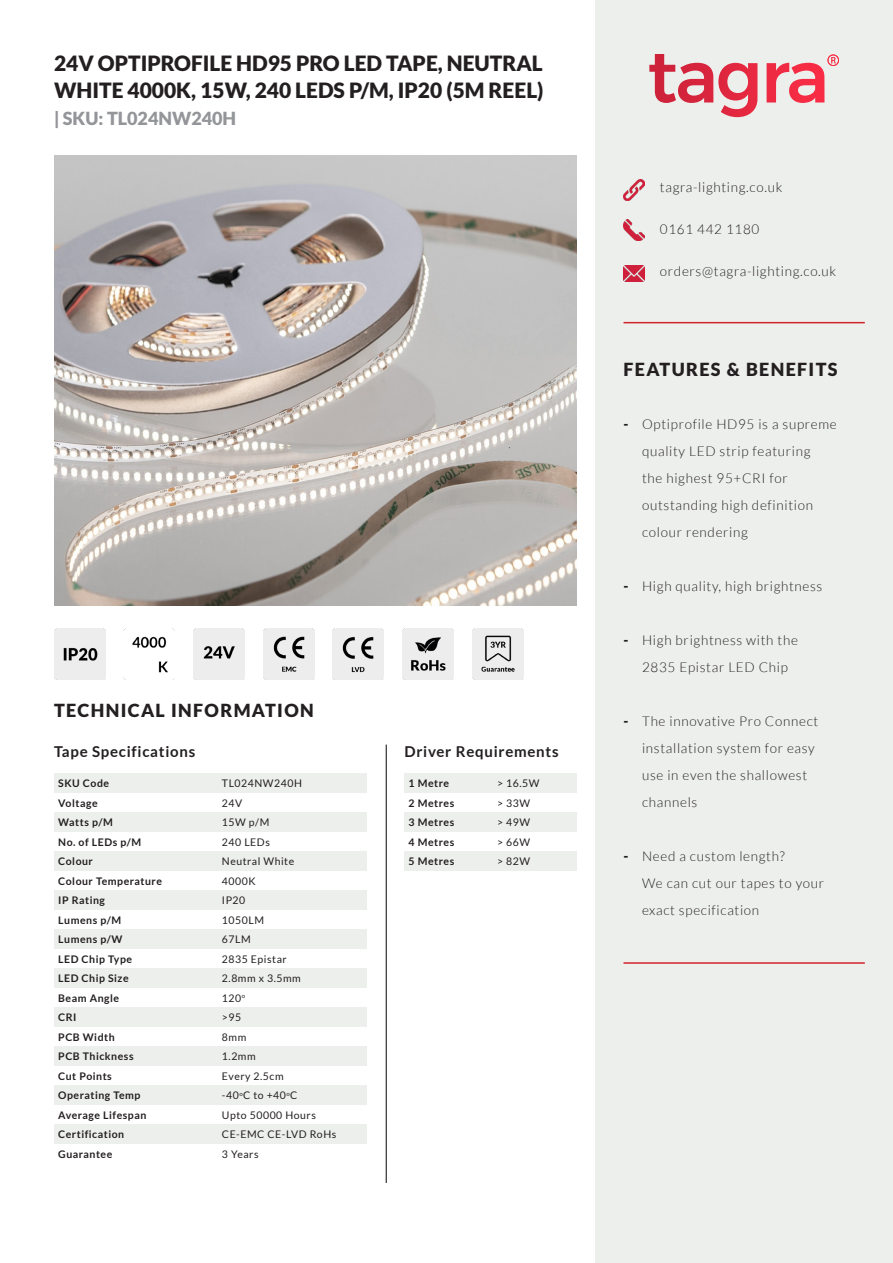
<style>
.page{position:relative;width:893px;height:1263px;background:#fff}
.page>*{position:absolute;margin:0;border:0;box-sizing:border-box;transform-origin:0 0}
.t1{font:900 21px/27px "Lato";color:#231f20}
.t2{font:900 18px "Lato";letter-spacing:.075em;color:#231f20}
.t3{font:900 18px "Lato";color:#939598}
.t4{font:700 15px "Lato";letter-spacing:.05em;color:#231f20}
.t5{font:300 13.5px/27px "Lato";letter-spacing:.05em;color:#231f20}
.t6{font:900 13.5px "Lato";color:#231f20}
.t7{font:700 10.5px "Lato";letter-spacing:.05em;color:#231f20}
.t8{font:10.5px "Lato";letter-spacing:.05em;color:#231f20}
</style>
<div class="page">
<div style="left:595px;top:0;width:298px;height:1263px;background:#edefed"></div>
<img style="left:649px;top:54px;width:175px;height:63px">
<svg style="left:827px;top:54px;width:12px;height:12px"></svg>
<img style="left:623px;top:179px;width:22px;height:21px">
<hr style="left:623px;top:322px;width:242px;height:1px;background:#d1232a">
<img style="left:623px;top:219px;width:22px;height:21px">
<img style="left:623px;top:265px;width:22px;height:17px">
<hr style="left:623px;top:962px;width:242px;height:2px;background:#d1232a">
<img style="left:54px;top:155px;width:523px;height:451px">
<img style="left:54px;top:629px;width:51px;height:51px">
<img style="left:124px;top:629px;width:51px;height:51px">
<img style="left:193px;top:629px;width:51px;height:51px">
<img style="left:263px;top:629px;width:51px;height:51px">
<img style="left:333px;top:629px;width:51px;height:51px">
<img style="left:403px;top:629px;width:51px;height:51px">
<img style="left:472px;top:629px;width:51px;height:51px">
<div style="left:54px;top:774px;width:313px;height:19px;background:#edefed"></div>
<div style="left:54px;top:813px;width:313px;height:19px;background:#edefed"></div>
<div style="left:54px;top:852px;width:313px;height:19px;background:#edefed"></div>
<div style="left:54px;top:891px;width:313px;height:19px;background:#edefed"></div>
<div style="left:54px;top:930px;width:313px;height:19px;background:#edefed"></div>
<div style="left:54px;top:968px;width:313px;height:20px;background:#edefed"></div>
<div style="left:54px;top:1007px;width:313px;height:20px;background:#edefed"></div>
<div style="left:54px;top:1046px;width:313px;height:20px;background:#edefed"></div>
<div style="left:54px;top:1085px;width:313px;height:20px;background:#edefed"></div>
<div style="left:54px;top:1124px;width:313px;height:20px;background:#edefed"></div>
<hr style="left:386px;top:745px;width:1px;height:438px;background:#231f20">
<div style="left:404px;top:774px;width:173px;height:19px;background:#edefed"></div>
<div style="left:404px;top:813px;width:173px;height:19px;background:#edefed"></div>
<div style="left:404px;top:852px;width:173px;height:19px;background:#edefed"></div>
<p class="t1" style="left:54px;top:49px;width:491px">24V OPTIPROFILE HD95 PRO LED TAPE, NEUTRAL<br>WHITE 4000K, 15W, 240 LEDS P/M, IP20 (5M REEL)</p>
<p class="t3" style="left:54px;top:108px;width:184px">| SKU: TL024NW240H</p>
<p class="t2" style="left:54px;top:700px;width:261px">TECHNICAL INFORMATION</p>
<p class="t4" style="left:54px;top:743px;width:143px">Tape Specifications</p>
<p class="t7" style="left:58px;top:777px;width:52px">SKU Code</p>
<p class="t7" style="left:58px;top:797px;width:41px">Voltage</p>
<p class="t7" style="left:58px;top:816px;width:56px">Watts p/M</p>
<p class="t7" style="left:58px;top:836px;width:84px">No. of LEDs p/M</p>
<p class="t7" style="left:58px;top:855px;width:36px">Colour</p>
<p class="t7" style="left:58px;top:875px;width:105px">Colour Temperature</p>
<p class="t7" style="left:58px;top:894px;width:48px">IP Rating</p>
<p class="t7" style="left:58px;top:914px;width:64px">Lumens p/M</p>
<p class="t7" style="left:58px;top:933px;width:66px">Lumens p/W</p>
<p class="t7" style="left:58px;top:953px;width:75px">LED Chip Type</p>
<p class="t7" style="left:58px;top:972px;width:72px">LED Chip Size</p>
<p class="t7" style="left:58px;top:992px;width:62px">Beam Angle</p>
<p class="t7" style="left:58px;top:1011px;width:20px">CRI</p>
<p class="t7" style="left:58px;top:1031px;width:58px">PCB Width</p>
<p class="t7" style="left:58px;top:1050px;width:77px">PCB Thickness</p>
<p class="t7" style="left:58px;top:1070px;width:55px">Cut Points</p>
<p class="t7" style="left:58px;top:1089px;width:84px">Operating Temp</p>
<p class="t7" style="left:58px;top:1109px;width:90px">Average Lifespan</p>
<p class="t7" style="left:58px;top:1128px;width:67px">Certification</p>
<p class="t7" style="left:58px;top:1148px;width:56px">Guarantee</p>
<p class="t8" style="left:222px;top:777px;width:81px">TL024NW240H</p>
<p class="t8" style="left:222px;top:797px;width:22px">24V</p>
<p class="t8" style="left:222px;top:816px;width:49px">15W p/M</p>
<p class="t8" style="left:222px;top:836px;width:49px">240 LEDs</p>
<p class="t8" style="left:222px;top:855px;width:74px">Neutral White</p>
<p class="t8" style="left:222px;top:875px;width:35px">4000K</p>
<p class="t8" style="left:222px;top:894px;width:25px">IP20</p>
<p class="t8" style="left:222px;top:914px;width:44px">1050LM</p>
<p class="t8" style="left:222px;top:933px;width:30px">67LM</p>
<p class="t8" style="left:222px;top:953px;width:66px">2835 Epistar</p>
<p class="t8" style="left:222px;top:972px;width:80px">2.8mm x 3.5mm</p>
<p class="t8" style="left:222px;top:992px;width:25px">120<sup>o</sup></p>
<p class="t8" style="left:222px;top:1011px;width:21px">&gt;95</p>
<p class="t8" style="left:222px;top:1031px;width:26px">8mm</p>
<p class="t8" style="left:222px;top:1050px;width:35px">1.2mm</p>
<p class="t8" style="left:222px;top:1070px;width:63px">Every 2.5cm</p>
<p class="t8" style="left:222px;top:1089px;width:77px">-40<sup>o</sup>C to +40<sup>o</sup>C</p>
<p class="t8" style="left:222px;top:1109px;width:95px">Upto 50000 Hours</p>
<p class="t8" style="left:222px;top:1128px;width:116px">CE-EMC CE-LVD RoHs</p>
<p class="t8" style="left:222px;top:1148px;width:38px">3 Years</p>
<p class="t4" style="left:404px;top:743px;width:156px">Driver Requirements</p>
<p class="t7" style="left:409px;top:777px;width:42px">1 Metre</p>
<p class="t7" style="left:409px;top:797px;width:47px">2 Metres</p>
<p class="t7" style="left:409px;top:816px;width:47px">3 Metres</p>
<p class="t7" style="left:409px;top:836px;width:47px">4 Metres</p>
<p class="t7" style="left:409px;top:855px;width:47px">5 Metres</p>
<p class="t8" style="left:497px;top:777px;width:44px">&gt; 16.5W</p>
<p class="t8" style="left:497px;top:797px;width:35px">&gt; 33W</p>
<p class="t8" style="left:497px;top:816px;width:35px">&gt; 49W</p>
<p class="t8" style="left:497px;top:836px;width:35px">&gt; 66W</p>
<p class="t8" style="left:497px;top:855px;width:35px">&gt; 82W</p>
<p class="t5" style="left:660px;top:173px;width:124px">tagra-lighting.co.uk</p>
<p class="t5" style="left:660px;top:215px;width:101px">0161 442 1180</p>
<p class="t5" style="left:660px;top:257px;width:178px">orders@tagra-lighting.co.uk</p>
<p class="t2" style="left:623px;top:358px;width:216px">FEATURES &amp; BENEFITS</p>
<p class="t6" style="left:623px;top:416px;width:6px">-</p>
<p class="t5" style="left:642px;top:411px;width:196px">Optiprofile HD95 is a supreme quality LED strip featuring<br>the highest 95+CRI for outstanding high definition colour rendering</p>
<p class="t6" style="left:623px;top:578px;width:6px">-</p>
<p class="t5" style="left:642px;top:573px;width:182px">High quality, high brightness</p>
<p class="t6" style="left:623px;top:632px;width:6px">-</p>
<p class="t5" style="left:642px;top:627px;width:157px">High brightness with the</p>
<p class="t5" style="left:642px;top:654px;width:147px">2835 Epistar LED Chip</p>
<p class="t6" style="left:623px;top:713px;width:6px">-</p>
<p class="t5" style="left:642px;top:708px;width:178px">The innovative Pro Connect installation system for easy use in even the shallowest channels</p>
<p class="t6" style="left:623px;top:848px;width:6px">-</p>
<p class="t5" style="left:642px;top:843px;width:144px">Need a custom length?</p>
<p class="t5" style="left:642px;top:870px;width:183px">We can cut our tapes to your exact specification</p>
</div>
